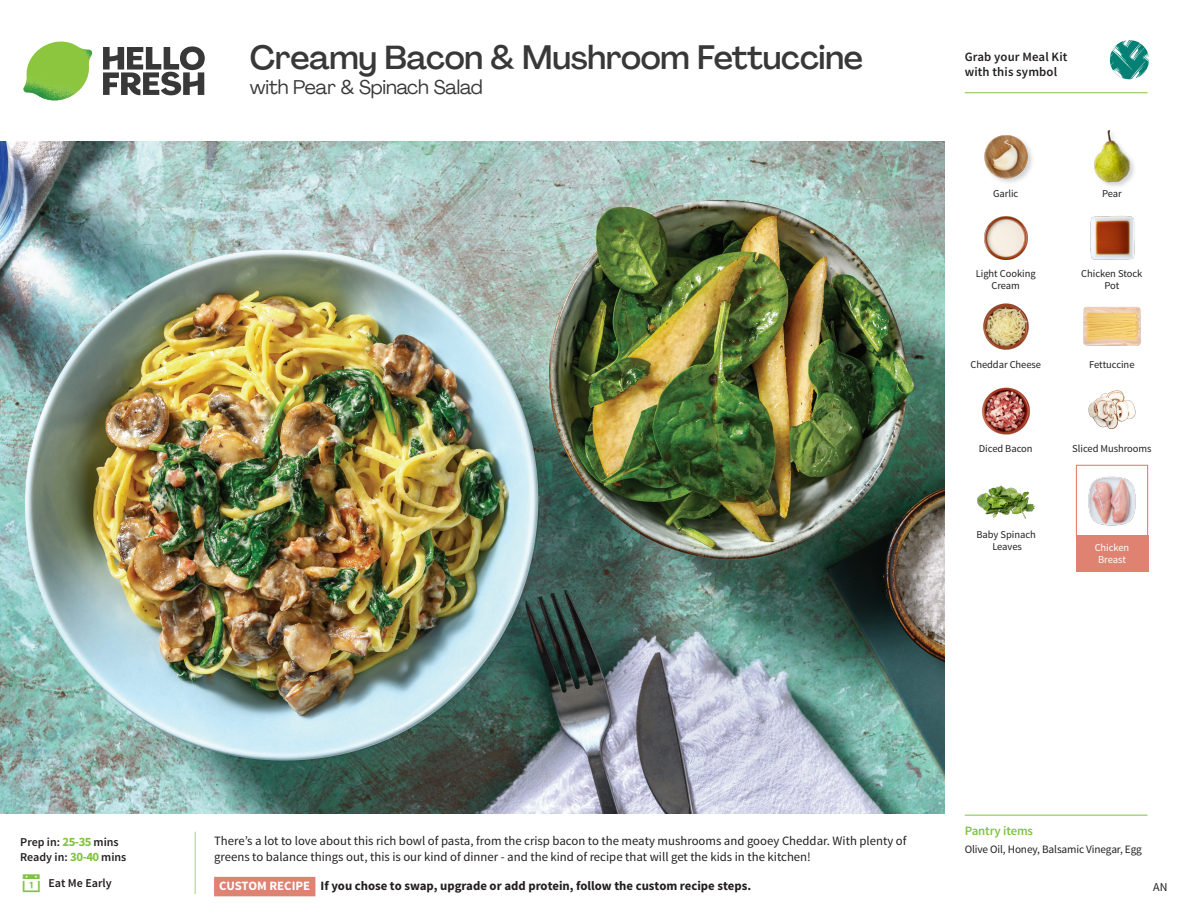
<style>
.page{position:relative;width:1188px;height:918px;background:#fff}
.page>*{position:absolute;margin:0;border:0;box-sizing:border-box;transform-origin:0 0}
._15_Titel_UK{font:500 33px "Agrandir";letter-spacing:-.01em;color:#383839}
._15_Titel_UK-2{font:19.5px "Agrandir";letter-spacing:-.01em;color:#383839}
.Step_6_Text_AU{font:12.75px/16.5px "Source Sans Pro";color:#231f20}
.Step_6_Text_AU-2{font:700 12.75px "Source Sans Pro";color:#231f20}
.t1{font:600 12.75px/15px "Source Sans Pro";letter-spacing:.01em;color:#231f20}
._04_Headers_Front{font:600 12.75px "Source Sans Pro";letter-spacing:-.01em;color:#81c340}
._04_Intro{font:600 12px "Source Sans Pro";color:#231f20}
.t2{font:12px "Source Sans Pro";color:#231f20}
._05_Pantry{font:11.25px "Source Sans Pro";letter-spacing:-.01em;color:#231f20}
._18_FRONT_ingredients{font:10.5px/12px "Source Sans Pro";letter-spacing:-.005em;color:#231f20;text-align:center}
._18_FRONT_ingredients-2{font:10.5px/12px "Source Sans Pro";letter-spacing:-.005em;color:#fff;text-align:center}
.s1{font-weight:700;font-size:12.75px;color:#81c340}
.s2{color:#fff}
</style>
<div class="page">
<svg style="left:103px;top:46px;width:102px;height:49px"></svg>
<img style="left:23px;top:42px;width:69px;height:59px">
<svg style="left:1092px;top:40px;width:57px;height:54px"></svg>
<svg style="left:194px;top:831px;width:122px;height:66px"></svg>
<img style="left:0;top:142px;width:945px;height:672px">
<img style="left:1083px;top:307px;width:58px;height:39px">
<img style="left:1088px;top:390px;width:48px;height:39px">
<img style="left:982px;top:387px;width:48px;height:48px">
<img style="left:977px;top:485px;width:58px;height:34px">
<img style="left:983px;top:303px;width:46px;height:47px">
<img style="left:984px;top:216px;width:44px;height:45px">
<img style="left:1090px;top:216px;width:45px;height:44px">
<img style="left:984px;top:135px;width:48px;height:48px">
<div style="left:1093px;top:129px;width:44px;height:60px;background:#231f20;opacity:.2"></div>
<img style="left:1093px;top:129px;width:44px;height:54px">
<div style="left:1076px;top:465px;width:72px;height:72px;border:1px solid #df8272"></div>
<div style="left:1076px;top:535px;width:72px;height:36px;background:#df8272"></div>
<img style="left:1088px;top:476px;width:48px;height:50px">
<hr style="left:965px;top:815px;width:183px;height:1px;background:#81c340">
<hr style="left:965px;top:92px;width:183px;height:1px;background:#81c340">
<p class="_15_Titel_UK" style="left:250px;top:37px;width:615px">Creamy Bacon &amp; Mushroom Fettuccine</p>
<p class="_15_Titel_UK-2" style="left:250px;top:75px;width:234px">with Pear &amp; Spinach Salad</p>
<p class="t1" style="left:965px;top:50px;width:104px">Grab your Meal Kit with this symbol</p>
<p class="_18_FRONT_ingredients" style="left:993px;top:188px;width:27px">Garlic</p>
<p class="_18_FRONT_ingredients" style="left:1102px;top:188px;width:21px">Pear</p>
<p class="_18_FRONT_ingredients" style="left:976px;top:267px;width:61px">Light Cooking<br>Cream</p>
<p class="_18_FRONT_ingredients" style="left:1081px;top:267px;width:63px">Chicken Stock<br>Pot</p>
<p class="_18_FRONT_ingredients" style="left:970px;top:358px;width:72px">Cheddar Cheese</p>
<p class="_18_FRONT_ingredients" style="left:1089px;top:358px;width:47px">Fettuccine</p>
<p class="_18_FRONT_ingredients" style="left:979px;top:443px;width:55px">Diced Bacon</p>
<p class="_18_FRONT_ingredients" style="left:976px;top:528px;width:61px">Baby Spinach<br>Leaves</p>
<p class="_18_FRONT_ingredients" style="left:1072px;top:443px;width:81px">Sliced Mushrooms</p>
<p class="_18_FRONT_ingredients-2" style="left:1095px;top:541px;width:36px">Chicken<br>Breast</p>
<p class="_04_Intro" style="left:20px;top:835px;width:100px">Prep in: <span class="s1">25-35</span> mins</p>
<p class="_04_Intro" style="left:20px;top:850px;width:108px">Ready in: <span class="s1">30-40</span> mins</p>
<p class="_04_Intro" style="left:48px;top:875px;width:65px">Eat Me Early</p>
<p class="Step_6_Text_AU" style="left:214px;top:832px;width:694px">There’s a lot to love about this rich bowl of pasta, from the crisp bacon to the meaty mushrooms and gooey Cheddar. With plenty of greens to balance things out, this is our kind of dinner - and the kind of recipe that will get the kids in the kitchen!</p>
<p class="Step_6_Text_AU-2" style="left:219px;top:878px;width:533px"><span class="s2">CUSTOM RECIPE</span> If you chose to swap, upgrade or add protein, follow the custom recipe steps.</p>
<p class="_04_Headers_Front" style="left:965px;top:822px;width:70px">Pantry items</p>
<p class="_05_Pantry" style="left:965px;top:842px;width:179px">Olive Oil, Honey, Balsamic Vinegar, Egg</p>
<p class="t2" style="left:1153px;top:879px;width:16px">AN</p>
</div>
